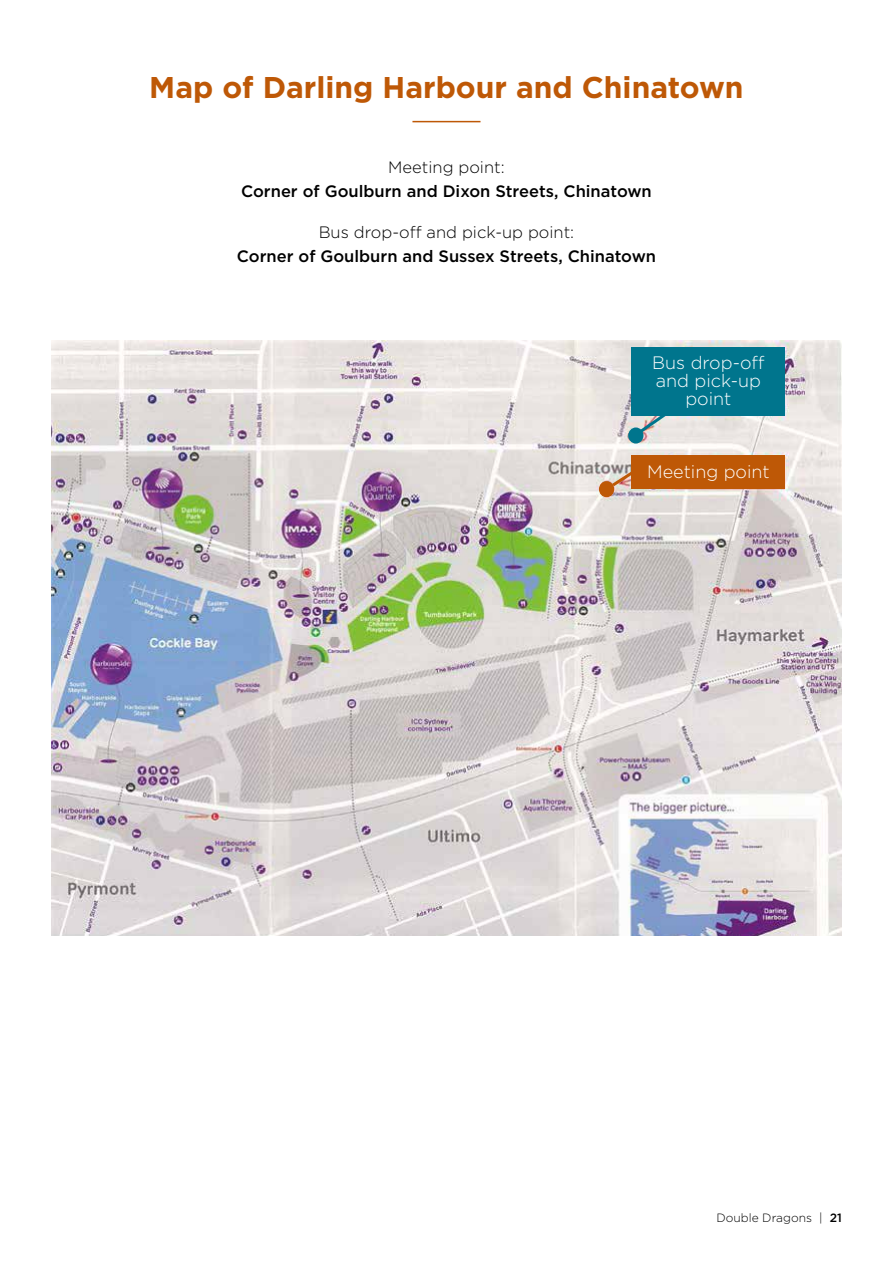
<style>
.page{position:relative;width:893px;height:1263px;background:#fff}
.page>*{position:absolute;margin:0;border:0;box-sizing:border-box;transform-origin:0 0}
.t1{font:700 30px "Gotham";color:#be5806}
.t2{font:300 18px/18px "Gotham";color:#fff;text-align:center}
.t3{font:500 16.5px "Gotham";color:#000}
.t4{font:300 16.5px "Gotham";color:#000}
.t5{font:300 12px "Gotham";color:#000}
.s1{font-weight:500}
</style>
<div class="page">
<img style="left:51px;top:340px;width:791px;height:595px">
<hr style="left:412px;top:121px;width:68px;height:1px;background:#be5806">
<div style="left:632px;top:456px;width:153px;height:33px;background:#be5806"></div>
<div style="left:632px;top:347px;width:153px;height:68px;background:#00758d"></div>
<div style="left:599px;top:481px;width:15px;height:16px;background:#be5806;border-radius:50%"></div>
<div style="left:628px;top:427px;width:15px;height:17px;background:#00758d;border-radius:50%"></div>
<svg style="left:609px;top:468px;width:23px;height:21px"></svg>
<svg style="left:636px;top:415px;width:34px;height:21px"></svg>
<h1 class="t1" style="left:149px;top:67px;width:596px">Map of Darling Harbour and Chinatown</h1>
<p class="t4" style="left:388px;top:157px;width:118px">Meeting point:</p>
<p class="t3" style="left:241px;top:181px;width:412px">Corner of Goulburn and Dixon Streets, Chinatown</p>
<p class="t4" style="left:319px;top:222px;width:257px">Bus drop-off and pick-up point:</p>
<p class="t3" style="left:237px;top:246px;width:421px">Corner of Goulburn and Sussex Streets, Chinatown</p>
<p class="t2" style="left:652px;top:353px;width:114px">Bus drop-off and pick-up point</p>
<p class="t2" style="left:647px;top:463px;width:124px">Meeting point</p>
<p class="t5" style="left:716px;top:1210px;width:127px">Double Dragons | <span class="s1">21</span></p>
</div>
